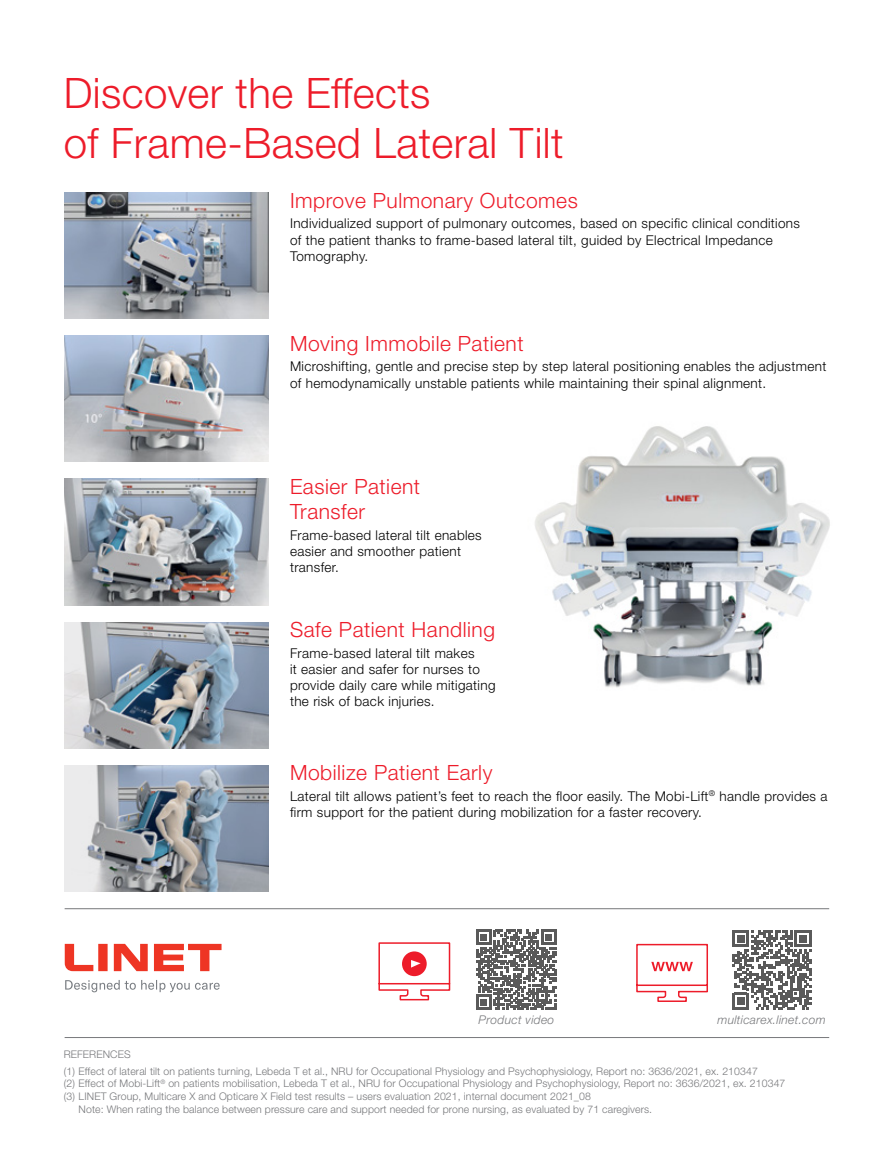
<style>
.page{position:relative;width:893px;height:1149px;background:#fff}
.page>*{position:absolute;margin:0;border:0;box-sizing:border-box;transform-origin:0 0}
._001_bullet{font:300 42px/50.4px "Helvetica Neue LT Pro";letter-spacing:.01em;color:#ed1c2a}
._001_bullet-2{font:300 21px/25.2px "Helvetica Neue LT Pro";letter-spacing:.025em;color:#ed1c2a}
._001_bullet-3{font:300 13.5px/16.2px "Helvetica Neue LT Pro";letter-spacing:.025em;color:#000}
._001_bullet-4{font:italic 300 12px "Helvetica Neue LT Pro";letter-spacing:.025em;color:#77787b}
._001_bullet-5{font:300 10.5px "Helvetica Neue LT Pro";letter-spacing:.01em;color:#77787b}
</style>
<div class="page">
<svg style="left:476px;top:929px;width:80px;height:80px"></svg>
<svg style="left:732px;top:930px;width:79px;height:79px"></svg>
<img style="left:65px;top:193px;width:204px;height:126px">
<img style="left:65px;top:336px;width:204px;height:126px">
<img style="left:65px;top:479px;width:204px;height:125px">
<img style="left:65px;top:622px;width:204px;height:125px">
<img style="left:65px;top:765px;width:204px;height:125px">
<svg style="left:65px;top:980px;width:155px;height:12px"></svg>
<svg style="left:65px;top:943px;width:157px;height:27px"></svg>
<hr style="left:65px;top:908px;width:764px;height:1px;background:#77787b">
<hr style="left:65px;top:1036px;width:764px;height:1px;background:#77787b">
<img style="left:535px;top:426px;width:295px;height:262px">
<svg style="left:378px;top:942px;width:73px;height:58px"></svg>
<svg style="left:636px;top:943px;width:72px;height:59px"></svg>
<p class="_001_bullet" style="left:64px;top:67px;width:501px">Discover the Effects<br>of Frame-Based Lateral Tilt</p>
<p class="_001_bullet-2" style="left:290px;top:187px;width:289px">Improve Pulmonary Outcomes</p>
<p class="_001_bullet-3" style="left:290px;top:215px;width:511px">Individualized support of pulmonary outcomes, based on specific clinical conditions of the patient thanks to frame-based lateral tilt, guided by Electrical Impedance<br>Tomography.</p>
<p class="_001_bullet-2" style="left:290px;top:330px;width:235px">Moving Immobile Patient</p>
<p class="_001_bullet-3" style="left:290px;top:358px;width:538px">Microshifting, gentle and precise step by step lateral positioning enables the adjustment of hemodynamically unstable patients while maintaining their spinal alignment.</p>
<p class="_001_bullet-2" style="left:290px;top:473px;width:132px">Easier Patient<br>Transfer</p>
<p class="_001_bullet-3" style="left:290px;top:526px;width:193px">Frame-based lateral tilt enables easier and smoother patient transfer.</p>
<p class="_001_bullet-2" style="left:290px;top:616px;width:207px">Safe Patient Handling</p>
<p class="_001_bullet-3" style="left:290px;top:644px;width:207px">Frame-based lateral tilt makes<br>it easier and safer for nurses to provide daily care while mitigating the risk of back injuries.</p>
<p class="_001_bullet-2" style="left:290px;top:759px;width:204px">Mobilize Patient Early</p>
<p class="_001_bullet-3" style="left:290px;top:787px;width:539px">Lateral tilt allows patient’s feet to reach the floor easily. The Mobi-Lift<sup>®</sup> handle provides a firm support for the patient during mobilization for a faster recovery.</p>
<p class="_001_bullet-4" style="left:479px;top:1012px;width:77px">Product video</p>
<p class="_001_bullet-4" style="left:717px;top:1012px;width:110px">multicarex.linet.com</p>
<p class="_001_bullet-5" style="left:64px;top:1047px;width:68px">REFERENCES</p>
<p class="_001_bullet-5" style="left:64px;top:1064px;width:696px">(1) Effect of lateral tilt on patients turning, Lebeda T et al., NRU for Occupational Physiology and Psychophysiology, Report no: 3636/2021, ex. 210347</p>
<p class="_001_bullet-5" style="left:64px;top:1076px;width:723px">(2) Effect of Mobi-Lift<sup>®</sup> on patients mobilisation, Lebeda T et al., NRU for Occupational Physiology and Psychophysiology, Report no: 3636/2021, ex. 210347</p>
<p class="_001_bullet-5" style="left:64px;top:1089px;width:529px">(3) LINET Group, Multicare X and Opticare X Field test results – users evaluation 2021, internal document 2021_08</p>
<p class="_001_bullet-5" style="left:79px;top:1102px;width:575px">Note: When rating the balance between pressure care and support needed for prone nursing, as evaluated by 71 caregivers.</p>
</div>
